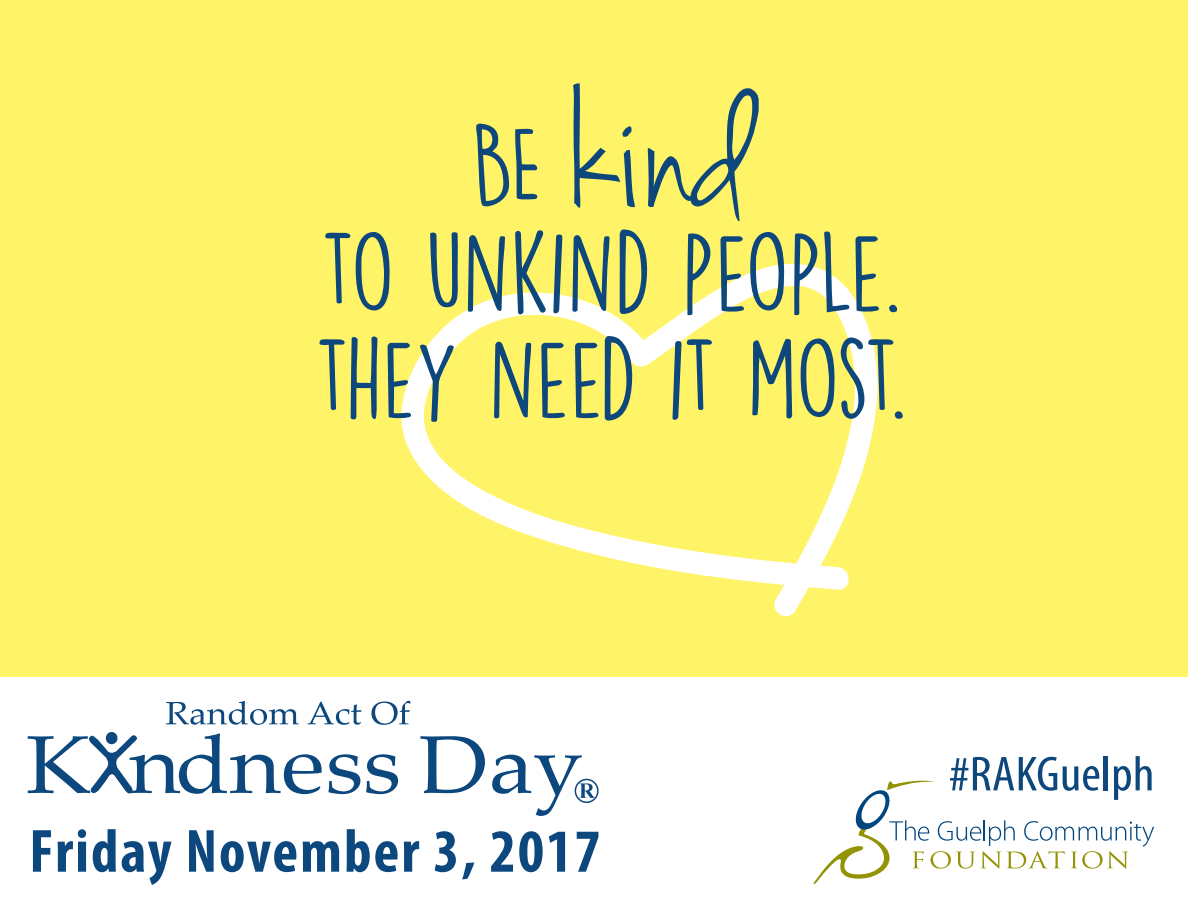
<style>
.page{position:relative;width:1188px;height:918px;background:#fff}
.page>*{position:absolute;margin:0;border:0;box-sizing:border-box;transform-origin:0 0}
.t1{font:183px "Jenna Sue";color:#0d477c}
.t2{font:100.8px/106.5px "DK Lemon Yellow Sun";letter-spacing:-.015em;color:#0d477c}
.t3{font:700 condensed 61.5px "Myriad Pro";letter-spacing:.035em;color:#0c487e}
.t4{font:condensed 49.5px "Myriad Pro";color:#0d477c;scale:1.09 1}
.s1{font-family:"DK Lemon Yellow Sun";font-size:100.8px}
</style>
<div class="page">
<div style="left:0;top:0;width:1188px;height:677px;background:#fff468"></div>
<svg style="left:737px;top:263px;width:141px;height:354px"></svg>
<svg style="left:401px;top:279px;width:451px;height:312px"></svg>
<svg style="left:166px;top:701px;width:133px;height:24px"></svg>
<svg style="left:308px;top:702px;width:54px;height:23px"></svg>
<svg style="left:371px;top:701px;width:39px;height:24px"></svg>
<svg style="left:328px;top:754px;width:32px;height:40px"></svg>
<svg style="left:366px;top:754px;width:32px;height:40px"></svg>
<svg style="left:420px;top:736px;width:65px;height:57px"></svg>
<svg style="left:28px;top:732px;width:294px;height:63px"></svg>
<svg style="left:492px;top:755px;width:103px;height:61px"></svg>
<div style="left:575px;top:779px;width:24px;height:24px;border:2px solid #0c487e;border-radius:50%"></div>
<svg style="left:813px;top:780px;width:341px;height:104px"></svg>
<h1 class="t1" style="left:471px;top:48px;width:282px"><span class="s1">BE</span> kind</h1>
<p class="t2" style="left:314px;top:219px;width:595px">TO UNKIND PEOPLE.<br>THEY NEED IT MOST.</p>
<p class="t3" style="left:29px;top:813px;width:573px">Friday November 3, 2017</p>
<p class="t4" style="left:949px;top:744px;width:190px">#RAKGuelph</p>
</div>
